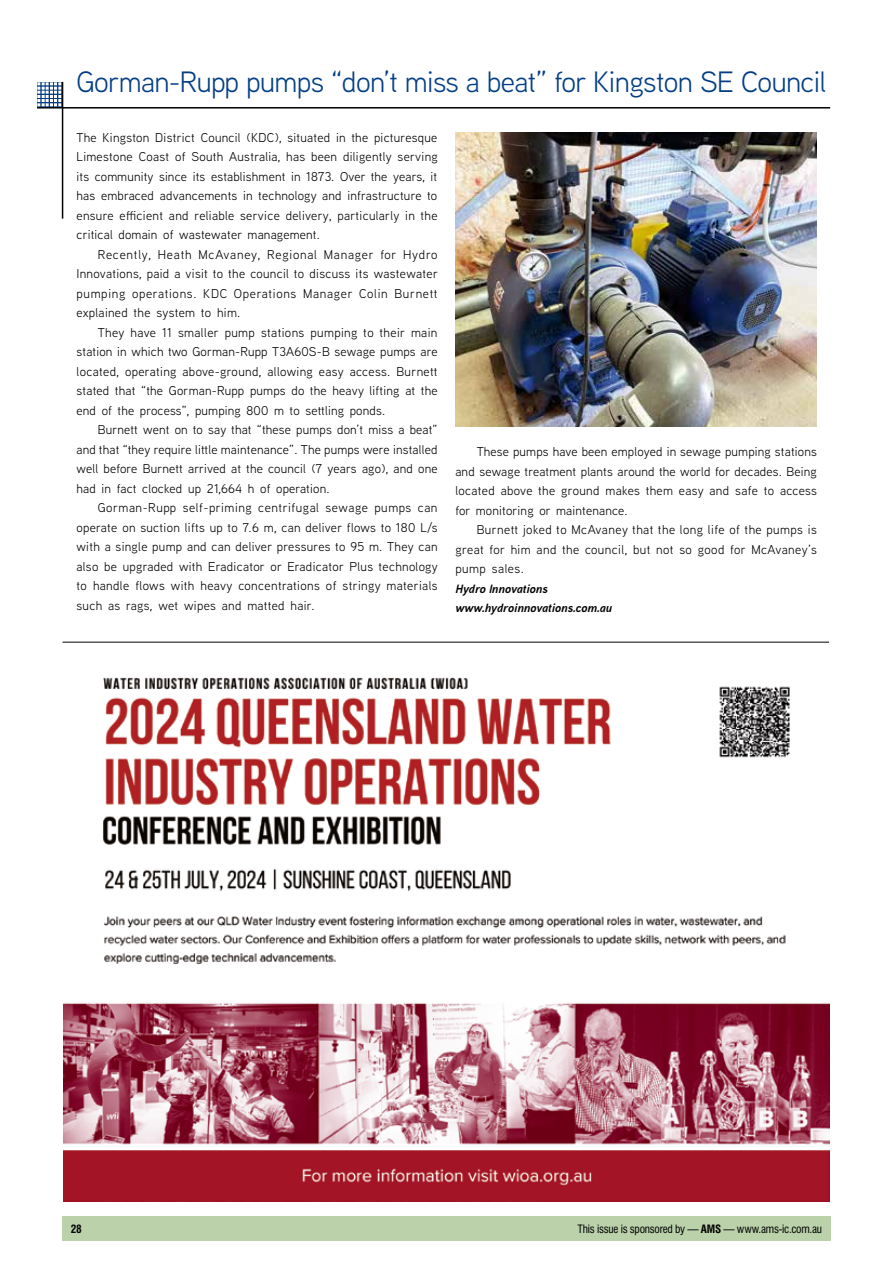
<style>
.page{position:relative;width:893px;height:1263px;background:#fff}
.page>*{position:absolute;margin:0;border:0;box-sizing:border-box;transform-origin:0 0}
.t1{font:29.4px "Aaux Next";letter-spacing:-.02em;color:#043f86}
.t2{font:12.75px/19.5px "Aaux Next";letter-spacing:.015em;color:#000;text-align:justify}
.t3{font:italic 700 12px/19.5px "Aaux Next";color:#000}
.t4{font:condensed 11.25px "Swiss 721 BT";letter-spacing:-.025em;color:#000}
.t5{font:700 condensed 11.25px "Swiss 721 BT";color:#000}
.s1{font-weight:700}
</style>
<div class="page">
<div style="left:62px;top:1216px;width:768px;height:24px;background:#bad1aa"></div>
<hr style="left:37px;top:107px;width:793px;height:2px;background:#000">
<img style="left:37px;top:82px;width:25px;height:25px">
<hr style="left:62px;top:82px;width:1px;height:137px;background:#000">
<img style="left:455px;top:133px;width:362px;height:294px">
<img style="left:64px;top:677px;width:765px;height:524px">
<hr style="left:63px;top:642px;width:766px;height:1px;background:#000">
<h1 class="t1" style="left:76px;top:62px;width:751px">Gorman-Rupp pumps “don’t miss a beat” for Kingston SE Council</h1>
<p class="t2" style="left:77px;top:127px;width:363px">The Kingston District Council (KDC), situated in the picturesque Limestone Coast of South Australia, has been diligently serving its community since its establishment in 1873. Over the years, it has embraced advancements in technology and infrastructure to ensure efficient and reliable service delivery, particularly in the critical domain of wastewater management.</p>
<p class="t2" style="left:77px;top:244px;width:363px;text-indent:21px">Recently, Heath McAvaney, Regional Manager for Hydro Innovations, paid a visit to the council to discuss its wastewater pumping operations. KDC Operations Manager Colin Burnett explained the system to him.</p>
<p class="t2" style="left:77px;top:322px;width:363px;text-indent:21px">They have 11 smaller pump stations pumping to their main station in which two Gorman-Rupp T3A60S-B sewage pumps are located, operating above-ground, allowing easy access. Burnett stated that “the Gorman-Rupp pumps do the heavy lifting at the end of the process”, pumping 800 m to settling ponds.</p>
<p class="t2" style="left:77px;top:419px;width:363px;text-indent:21px">Burnett went on to say that “these pumps don’t miss a beat” and that “they require little maintenance”. The pumps were installed well before Burnett arrived at the council (7 years ago), and one had in fact clocked up 21,664 h of operation.</p>
<p class="t2" style="left:77px;top:497px;width:363px;text-indent:21px">Gorman-Rupp self-priming centrifugal sewage pumps can operate on suction lifts up to 7.6 m, can deliver flows to 180 L/s with a single pump and can deliver pressures to 95 m. They can also be upgraded with Eradicator or Eradicator Plus technology to handle flows with heavy concentrations of stringy materials such as rags, wet wipes and matted hair.</p>
<p class="t2" style="left:455px;top:441px;width:363px;text-indent:21px">These pumps have been employed in sewage pumping stations and sewage treatment plants around the world for decades. Being located above the ground makes them easy and safe to access for monitoring or maintenance.</p>
<p class="t2" style="left:455px;top:519px;width:363px;text-indent:21px">Burnett joked to McAvaney that the long life of the pumps is great for him and the council, but not so good for McAvaney’s pump sales.</p>
<p class="t3" style="left:455px;top:578px;width:158px">Hydro Innovations www.hydroinnovations.com.au</p>
<p class="t5" style="left:71px;top:1222px;width:12px">28</p>
<p class="t4" style="left:578px;top:1222px;width:246px">This issue is sponsored by — <span class="s1">AMS</span> — www.ams-ic.com.au</p>
</div>
